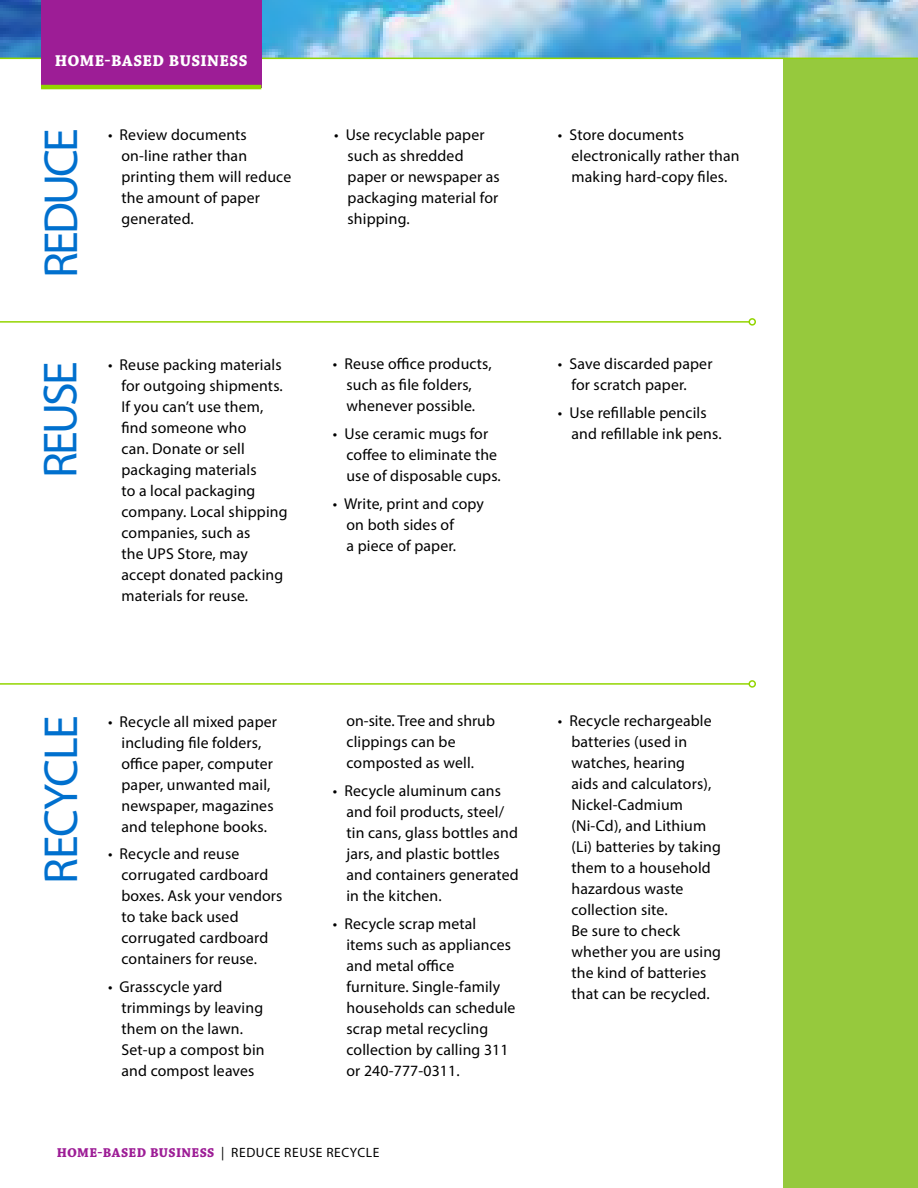
<style>
.page{position:relative;width:918px;height:1188px;background:#fff}
.page>*{position:absolute;margin:0;border:0;box-sizing:border-box;transform-origin:0 0}
.t1{font:48px "Myriad Pro";letter-spacing:-.06em;color:#0070ce}
.t2{font:48px "Myriad Pro";letter-spacing:-.025em;color:#0070ce}
.t3{font:700 16.5px "Chaparral Pro";letter-spacing:.02em;color:#fff}
.t4{font:15.75px/21px "Myriad Pro";letter-spacing:.01em;color:#000}
.t5{font:13.5px "Myriad Pro";letter-spacing:.045em;color:#000}
.s1{font-family:"Chaparral Pro";font-weight:700;color:#9d1d96}
</style>
<div class="page">
<div style="left:783px;top:59px;width:135px;height:1129px;background:#96c93d"></div>
<img style="left:0;top:0;width:918px;height:58px">
<hr style="left:0;top:58px;width:918px;height:1px;background:#93d500">
<div style="left:41px;top:0;width:220px;height:88px;background:#9d1d96"></div>
<hr style="left:41px;top:85px;width:220px;height:4px;background:#93d500">
<hr style="left:0;top:321px;width:749px;height:2px;background:#93d500">
<div style="left:748px;top:318px;width:8px;height:8px;border:2px solid #93d500;border-radius:50%"></div>
<hr style="left:0;top:683px;width:749px;height:2px;background:#93d500">
<div style="left:748px;top:680px;width:8px;height:8px;border:2px solid #93d500;border-radius:50%"></div>
<p class="t3" style="left:55px;top:52px;width:194px">HOME-BASED BUSINESS</p>
<h1 class="t1" style="left:31px;top:278px;width:151px;rotate:-90deg">REDUCE</h1>
<p class="t4" style="left:121px;top:124px;width:171px;text-indent:-13px">• Review documents on-line rather than printing them will reduce the amount of paper generated.</p>
<h1 class="t1" style="left:31px;top:478px;width:118px;rotate:-90deg">REUSE</h1>
<p class="t4" style="left:121px;top:354px;width:168px;text-indent:-13px">• Reuse packing materials for outgoing shipments.<br>If you can’t use them, find someone who<br>can. Donate or sell packaging materials<br>to a local packaging company. Local shipping companies, such as<br>the UPS Store, may accept donated packing materials for reuse.</p>
<p class="t4" style="left:348px;top:124px;width:154px;text-indent:-13px">• Use recyclable paper such as shredded paper or newspaper as packaging material for shipping.</p>
<p class="t4" style="left:571px;top:124px;width:170px;text-indent:-13px">• Store documents electronically rather than making hard-copy files.</p>
<p class="t4" style="left:333px;top:353px;width:160px;text-align:center">• Reuse office products, such as file folders, whenever possible.</p>
<p class="t4" style="left:346px;top:423px;width:156px;text-indent:-13px">• Use ceramic mugs for coffee to eliminate the use of disposable cups.</p>
<p class="t4" style="left:346px;top:493px;width:139px;text-indent:-13px">• Write, print and copy on both sides of<br>a piece of paper.</p>
<p class="t4" style="left:571px;top:353px;width:143px;text-indent:-13px">• Save discarded paper for scratch paper.</p>
<p class="t4" style="left:571px;top:402px;width:152px;text-indent:-13px">• Use refillable pencils and refillable ink pens.</p>
<h1 class="t2" style="left:31px;top:884px;width:170px;rotate:-90deg">RECYCLE</h1>
<p class="t4" style="left:121px;top:711px;width:157px;text-indent:-13px">• Recycle all mixed paper including file folders, office paper, computer paper, unwanted mail, newspaper, magazines and telephone books.</p>
<p class="t4" style="left:121px;top:843px;width:163px;text-indent:-13px">• Recycle and reuse corrugated cardboard boxes. Ask your vendors to take back used corrugated cardboard containers for reuse.</p>
<p class="t4" style="left:121px;top:976px;width:145px;text-indent:-13px">• Grasscycle yard trimmings by leaving them on the lawn.<br>Set-up a compost bin and compost leaves</p>
<p class="t4" style="left:346px;top:710px;width:150px">on-site. Tree and shrub clippings can be composted as well.</p>
<p class="t4" style="left:346px;top:780px;width:174px;text-indent:-13px">• Recycle aluminum cans and foil products, steel/ tin cans, glass bottles and jars, and plastic bottles and containers generated in the kitchen.</p>
<p class="t4" style="left:346px;top:913px;width:171px;text-indent:-13px">• Recycle scrap metal items such as appliances and metal office furniture. Single-family households can schedule scrap metal recycling collection by calling 311 or 240-777-0311.</p>
<p class="t4" style="left:571px;top:710px;width:151px;text-indent:-13px">• Recycle rechargeable batteries (used in watches, hearing<br>aids and calculators),<br>Nickel-Cadmium (Ni-Cd), and Lithium (Li) batteries by taking them to a household hazardous waste collection site.<br>Be sure to check whether you are using the kind of batteries that can be recycled.</p>
<p class="t5" style="left:57px;top:1144px;width:324px"><span class="s1">HOME-BASED BUSINESS</span> | REDUCE REUSE RECYCLE</p>
</div>
